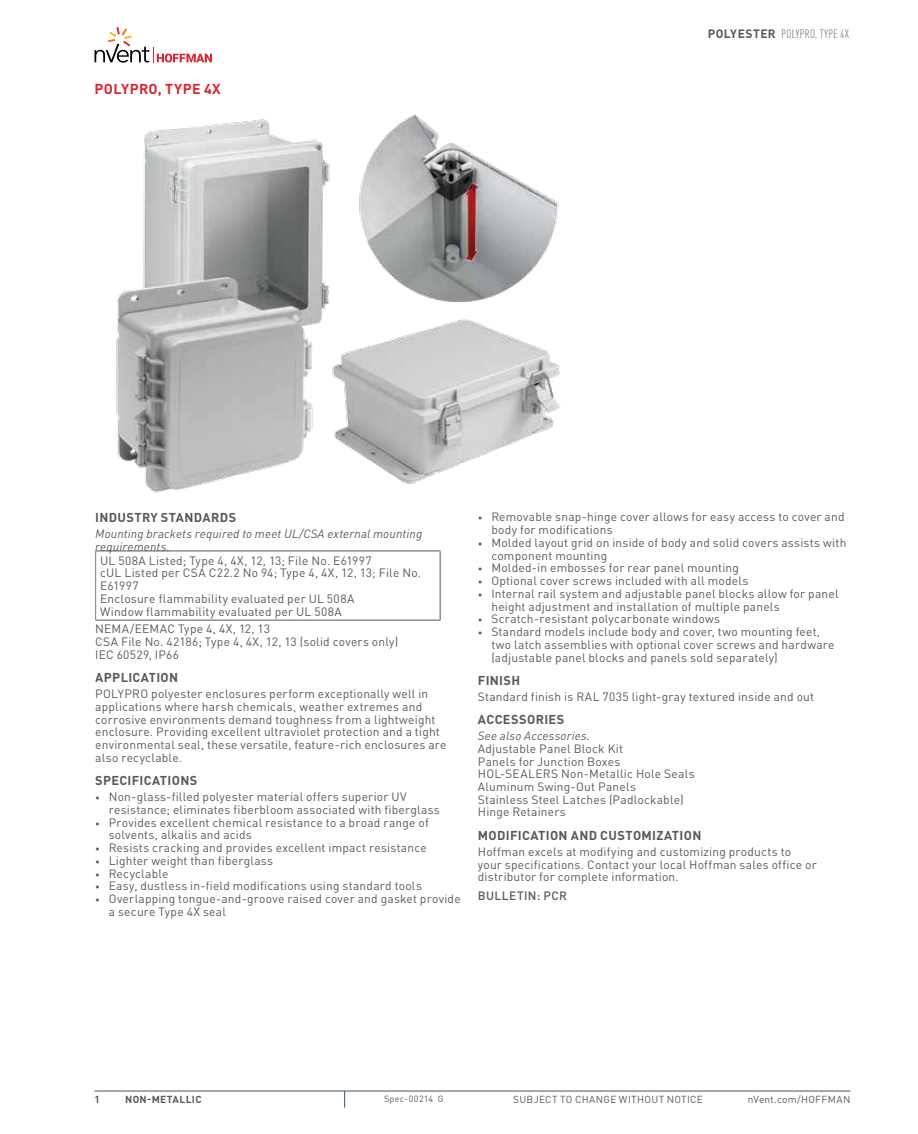
<style>
.page{position:relative;width:918px;height:1134px;background:#fff}
.page>*{position:absolute;margin:0;border:0;box-sizing:border-box;transform-origin:0 0}
.t1{font:700 14.25px "DIN Pro";letter-spacing:.03em;color:#d92632}
.t2{font:700 12.75px "DIN Pro";letter-spacing:.025em;color:#58595b}
.t3{font:12px/12.8px "DIN Pro";letter-spacing:.015em;color:#58595b}
.t4{font:italic 12px/12.8px "DIN Pro";letter-spacing:.015em;color:#58595b}
.t5{font:300 condensed 12px "DIN Pro";letter-spacing:.03em;color:#58595b}
.t6{font:500 12px "DIN Pro";letter-spacing:.035em;color:#58595b}
.t7{font:10.2px "DIN Pro";letter-spacing:.025em;color:#58595b}
.t8{font:700 10.2px "DIN Pro";letter-spacing:.035em;color:#58595b}
.t9{font:9px "DIN Pro";letter-spacing:.03em;color:#58595b}
.s1{font-weight:700;font-stretch:normal}
.s2{font-size:9px}
</style>
<div class="page">
<svg style="left:95px;top:27px;width:117px;height:36px"></svg>
<hr style="left:94px;top:1091px;width:756px;height:1px;background:#3d5567">
<svg style="left:344px;top:1091px;width:1px;height:17px"></svg>
<img style="left:116px;top:114px;width:445px;height:379px">
<hr style="left:95px;top:551px;width:346px;height:1px;background:#58595b">
<hr style="left:95px;top:620px;width:346px;height:1px;background:#58595b">
<hr style="left:440px;top:551px;width:1px;height:69px;background:#58595b">
<p class="t1" style="left:95px;top:77px;width:128px">POLYPRO, TYPE 4X</p>
<p class="t5" style="left:708px;top:25px;width:143px"><span class="s1">POLYESTER</span> POLYPRO, Type 4X</p>
<p class="t2" style="left:95px;top:507px;width:40px">INDUSTRY</p>
<p class="t2" style="left:161px;top:507px;width:9px">STA</p>
<p class="t2" style="left:185px;top:507px;width:52px">NDARDS</p>
<p class="t4" style="left:95px;top:526px;width:329px">Mounting brackets required to meet UL/CSA external mounting requirements.</p>
<p class="t3" style="left:100px;top:553px;width:323px">UL 508A Listed; Type 4, 4X, 12, 13; File No. E61997<br>cUL Listed per CSA C22.2 No 94; Type 4, 4X, 12, 13; File No.<br>E61997<br>Enclosure flammability evaluated per UL 508A<br>Window flammability evaluated per UL 508A</p>
<p class="t3" style="left:95px;top:621px;width:305px">NEMA/EEMAC Type 4, 4X, 12, 13<br>CSA File No. 42186; Type 4, 4X, 12, 13 (solid covers only)<br>IEC 60529, IP66</p>
<p class="t2" style="left:95px;top:667px;width:33px">APPLICATIO</p>
<p class="t2" style="left:169px;top:667px;width:11px">N</p>
<p class="t3" style="left:95px;top:686px;width:353px">POLYPRO polyester enclosures perform exceptionally well in applications where harsh chemicals, weather extremes and corrosive environments demand toughness from a lightweight enclosure. Providing excellent ultraviolet protection and a tight environmental seal, these versatile, feature-rich enclosures are also recyclable.</p>
<p class="t2" style="left:95px;top:770px;width:52px">SPECI FICATIO</p>
<p class="t2" style="left:180px;top:770px;width:18px">NS</p>
<p class="t3" style="left:109px;top:789px;width:333px;text-indent:-14px"><span class="s2">•</span> Non-glass-filled polyester material offers superior UV resistance; eliminates fiberbloom associated with fiberglass</p>
<p class="t3" style="left:109px;top:815px;width:322px;text-indent:-14px"><span class="s2">•</span> Provides excellent chemical resistance to a broad range of solvents, alkalis and acids</p>
<p class="t3" style="left:95px;top:840px;width:333px"><span class="s2">•</span> Resists cracking and provides excellent impact resistance</p>
<p class="t3" style="left:95px;top:853px;width:179px"><span class="s2">•</span> Lighter weight than fiberglass</p>
<p class="t3" style="left:95px;top:866px;width:75px"><span class="s2">•</span> Recyclable</p>
<p class="t3" style="left:95px;top:878px;width:328px"><span class="s2">•</span> Easy, dustless in-field modifications using standard tools</p>
<p class="t3" style="left:109px;top:891px;width:354px;text-indent:-14px"><span class="s2">•</span> Overlapping tongue-and-groove raised cover and gasket provide a secure Type 4X seal</p>
<p class="t3" style="left:491px;top:509px;width:355px;text-indent:-14px"><span class="s2">•</span> Removable snap-hinge cover allows for easy access to cover and body for modifications</p>
<p class="t3" style="left:491px;top:535px;width:357px;text-indent:-14px"><span class="s2">•</span> Molded layout grid on inside of body and solid covers assists with component mounting</p>
<p class="t3" style="left:478px;top:560px;width:263px"><span class="s2">•</span> Molded-in embosses for rear panel mounting</p>
<p class="t3" style="left:478px;top:573px;width:272px"><span class="s2">•</span> Optional cover screws included with all models</p>
<p class="t3" style="left:491px;top:586px;width:349px;text-indent:-14px"><span class="s2">•</span> Internal rail system and adjustable panel blocks allow for panel height adjustment and installation of multiple panels</p>
<p class="t3" style="left:478px;top:611px;width:244px"><span class="s2">•</span> Scratch-resistant polycarbonate windows</p>
<p class="t3" style="left:491px;top:624px;width:345px;text-indent:-14px"><span class="s2">•</span> Standard models include body and cover, two mounting feet, two latch assemblies with optional cover screws and hardware (adjustable panel blocks and panels sold separately)</p>
<p class="t2" style="left:478px;top:670px;width:44px">FINISH</p>
<p class="t3" style="left:478px;top:689px;width:338px">Standard finish is RAL 7035 light-gray textured inside and out</p>
<p class="t2" style="left:478px;top:709px;width:9px">ACCESSORIES</p>
<p class="t4" style="left:478px;top:728px;width:114px">See also Accessories.</p>
<p class="t3" style="left:478px;top:741px;width:218px">Adjustable Panel Block Kit<br>Panels for Junction Boxes<br>HOL-SEALERS Non-Metallic Hole Seals<br>Aluminum Swing-Out Panels<br>Stainless Steel Latches (Padlockable)<br>Hinge Retainers</p>
<p class="t2" style="left:478px;top:825px;width:48px">MODIFICATIO</p>
<p class="t2" style="left:559px;top:825px;width:68px">N AND CUSTO</p>
<p class="t2" style="left:642px;top:825px;width:31px">MIZATIO</p>
<p class="t2" style="left:692px;top:825px;width:11px">N</p>
<p class="t3" style="left:478px;top:844px;width:340px">Hoffman excels at modifying and customizing products to your specifications. Contact your local Hoffman sales office or distributor for complete information.</p>
<p class="t6" style="left:478px;top:886px;width:91px">BULLETIN: PCR</p>
<p class="t8" style="left:94px;top:1091px;width:7px">1</p>
<p class="t8" style="left:125px;top:1091px;width:78px">NON-METALLIC</p>
<p class="t9" style="left:384px;top:1092px;width:61px">Spec-00214 G</p>
<p class="t7" style="left:513px;top:1091px;width:191px">SUBJECT TO CHANGE WITHOUT NOTICE</p>
<p class="t7" style="left:748px;top:1091px;width:104px">nVent.com/HOFFMAN</p>
</div>
